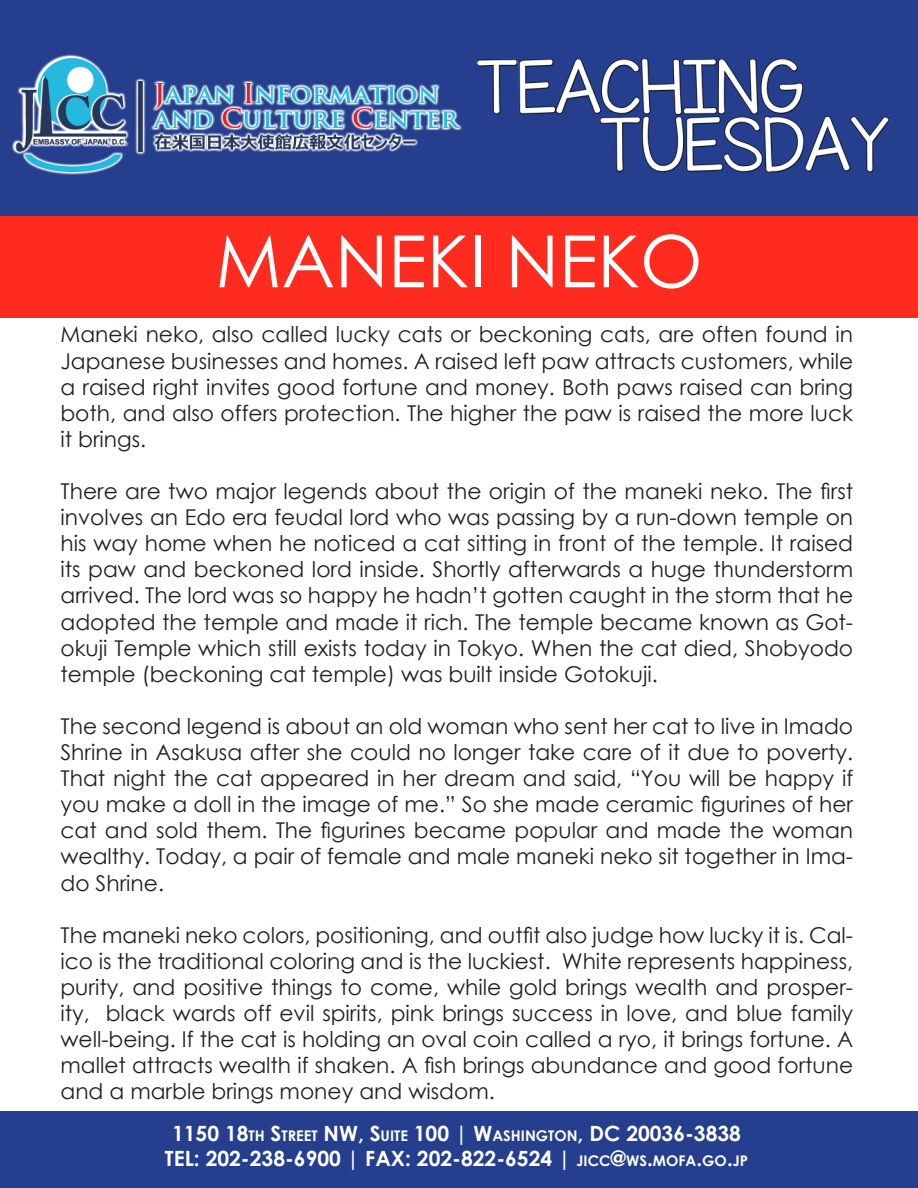
<style>
.page{position:relative;width:918px;height:1188px;background:#fff}
.page>*{position:absolute;margin:0;border:0;box-sizing:border-box;transform-origin:0 0}
.t1{font:72px "Century Gothic";color:#fff}
.t2{font:21.75px/26.1px "Century Gothic";color:#231f20;text-align:justify}
.t3{font:700 21px "Century Gothic";color:#fff}
.s1{font-size:14.7px}
</style>
<div class="page">
<div style="left:0;top:215px;width:918px;height:103px;background:#ff2b1f"></div>
<div style="left:0;top:0;width:918px;height:215px;background:#253f8e"></div>
<img style="left:12px;top:54px;width:878px;height:121px">
<div style="left:0;top:1111px;width:918px;height:77px;background:#253f8e"></div>
<p class="t1" style="left:215px;top:211px;width:489px">MANEKI NEKO</p>
<p class="t2" style="left:60px;top:321px;width:794px">Maneki neko, also called lucky cats or beckoning cats, are often found in Japanese businesses and homes. A raised left paw attracts customers, while a raised right invites good fortune and money. Both paws raised can bring both, and also offers protection. The higher the paw is raised the more luck it brings.</p>
<p class="t2" style="left:60px;top:478px;width:794px">There are two major legends about the origin of the maneki neko. The first involves an Edo era feudal lord who was passing by a run-down temple on his way home when he noticed a cat sitting in front of the temple. It raised its paw and beckoned lord inside. Shortly afterwards a huge thunderstorm arrived. The lord was so happy he hadn’t gotten caught in the storm that he adopted the temple and made it rich. The temple became known as Got&shy;okuji Temple which still exists today in Tokyo. When the cat died, Shobyodo temple (beckoning cat temple) was built inside Gotokuji.</p>
<p class="t2" style="left:60px;top:713px;width:794px">The second legend is about an old woman who sent her cat to live in Imado Shrine in Asakusa after she could no longer take care of it due to poverty.<br>That night the cat appeared in her dream and said, “You will be happy if you make a doll in the image of me.” So she made ceramic figurines of her cat and sold them. The figurines became popular and made the woman wealthy. Today, a pair of female and male maneki neko sit together in Ima&shy;do Shrine.</p>
<p class="t2" style="left:60px;top:922px;width:794px">The maneki neko colors, positioning, and outfit also judge how lucky it is. Cal&shy;ico is the traditional coloring and is the luckiest. White represents happiness, purity, and positive things to come, while gold brings wealth and prosper&shy;ity, black wards off evil spirits, pink brings success in love, and blue family well-being. If the cat is holding an oval coin called a ryo, it brings fortune. A mallet attracts wealth if shaken. A fish brings abundance and good fortune and a marble brings money and wisdom.</p>
<p class="t3" style="left:172px;top:1118px;width:570px">1150 18<span class="s1">TH</span> S<span class="s1">TREET</span> NW, S<span class="s1">UITE</span> 100 | W<span class="s1">ASHIN GTON</span> , DC 20036-3838</p>
<p class="t3" style="left:165px;top:1143px;width:585px">TE L: 202-238-6900 | FAX: 202-822-6524 | <span class="s1">JICC</span>@<span class="s1">WS</span> .<span class="s1">MOFA</span>.<span class="s1">GO</span>.<span class="s1">JP</span></p>
</div>
